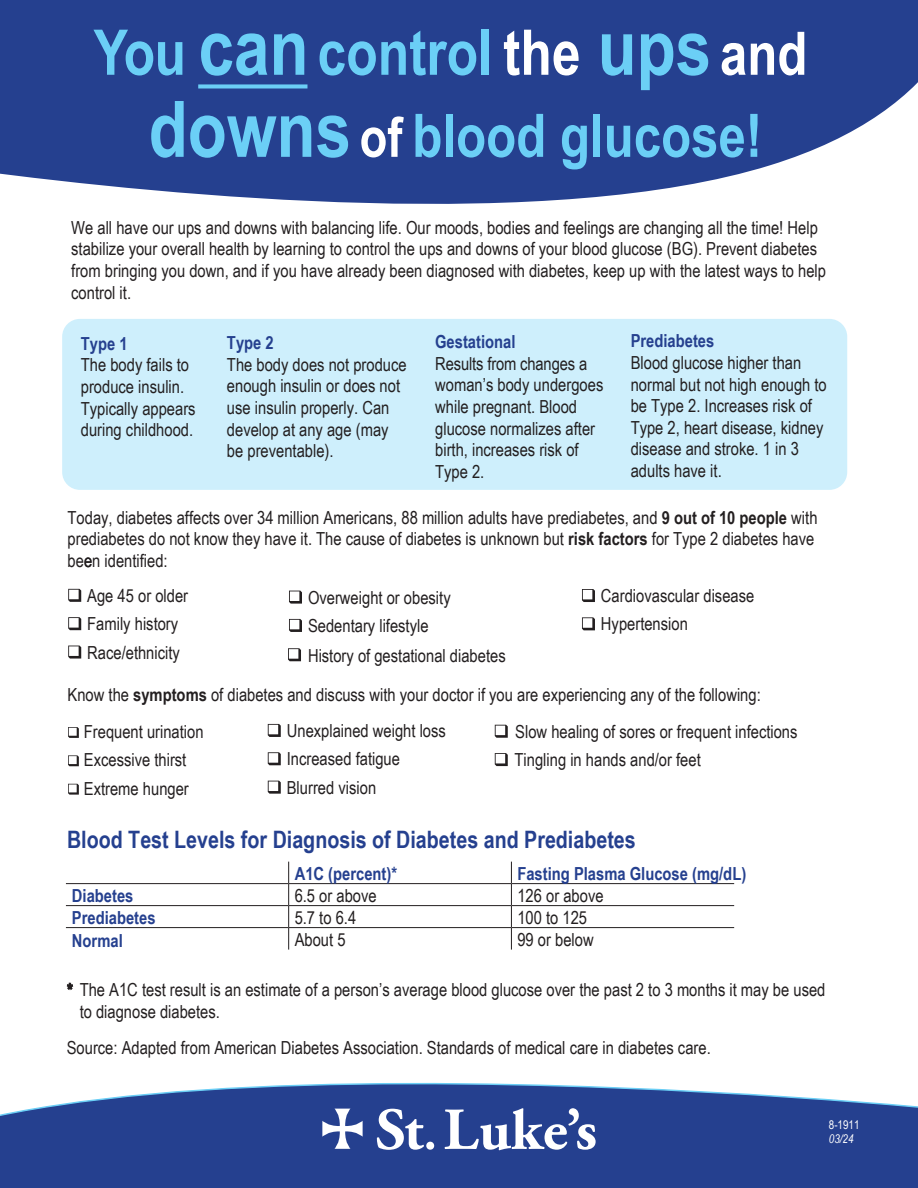
<style>
.page{position:relative;width:918px;height:1188px;background:#fff}
.page>*{position:absolute;margin:0;border:0;box-sizing:border-box;transform-origin:0 0}
.t1{font:700 63px "Arial Narrow";color:#6bcff6}
.t2{font:700 60px "Arial Narrow";color:#6bcff6}
.t3{font:700 24px "Arial Narrow";color:#25408f}
.t4{font:18px/21.6px "Arial Narrow";color:#231f20}
.t5{font:700 18px "Arial Narrow";color:#25408f}
.t6{font:12px/14.4px "Arial Narrow";color:#fff}
.s1{font-size:78px}
.s2{color:#fff}
.s3{font-size:60px;color:#fff}
.s4{font-size:55.5px;color:#fff}
.s5{font-weight:700}
.s6{font-weight:700;font-style:italic}
.s7{font-style:italic}
</style>
<div class="page">
<svg style="left:0;top:0;width:918px;height:204px;fill:#25408f"></svg>
<div style="left:62px;top:319px;width:785px;height:171px;background:#ceeffc;border-radius:18px"></div>
<svg style="left:0;top:1082px;width:918px;height:106px;fill:#25408f"></svg>
<svg style="left:68px;top:589px;width:13px;height:13px"></svg>
<svg style="left:68px;top:617px;width:13px;height:13px"></svg>
<svg style="left:68px;top:646px;width:13px;height:13px"></svg>
<svg style="left:289px;top:591px;width:13px;height:13px"></svg>
<svg style="left:289px;top:619px;width:13px;height:13px"></svg>
<svg style="left:288px;top:648px;width:13px;height:13px"></svg>
<svg style="left:582px;top:589px;width:13px;height:13px"></svg>
<svg style="left:582px;top:617px;width:13px;height:13px"></svg>
<svg style="left:68px;top:727px;width:11px;height:11px"></svg>
<svg style="left:68px;top:755px;width:11px;height:11px"></svg>
<svg style="left:68px;top:784px;width:11px;height:11px"></svg>
<svg style="left:268px;top:724px;width:13px;height:13px"></svg>
<svg style="left:268px;top:752px;width:13px;height:13px"></svg>
<svg style="left:268px;top:781px;width:13px;height:13px"></svg>
<svg style="left:495px;top:725px;width:13px;height:13px"></svg>
<svg style="left:495px;top:753px;width:13px;height:13px"></svg>
<hr style="left:66px;top:883px;width:223px;height:1px;background:#231f20">
<hr style="left:289px;top:883px;width:222px;height:1px;background:#231f20">
<hr style="left:511px;top:883px;width:223px;height:1px;background:#231f20">
<hr style="left:66px;top:905px;width:223px;height:1px;background:#231f20">
<hr style="left:289px;top:905px;width:222px;height:1px;background:#231f20">
<hr style="left:511px;top:905px;width:223px;height:1px;background:#231f20">
<hr style="left:66px;top:927px;width:223px;height:1px;background:#231f20">
<hr style="left:289px;top:927px;width:222px;height:1px;background:#231f20">
<svg style="left:288px;top:862px;width:1px;height:88px"></svg>
<hr style="left:511px;top:927px;width:223px;height:1px;background:#231f20">
<svg style="left:511px;top:862px;width:1px;height:88px"></svg>
<svg style="left:67px;top:983px;width:6px;height:7px"></svg>
<svg style="left:198px;top:84px;width:109px;height:4px"></svg>
<svg style="left:322px;top:1109px;width:41px;height:40px"></svg>
<svg style="left:377px;top:1109px;width:47px;height:41px"></svg>
<div style="left:426px;top:1142px;width:8px;height:8px;background:#fff;border-radius:50%"></div>
<svg style="left:444px;top:1108px;width:152px;height:42px"></svg>
<h1 class="t1" style="left:94px;top:5px;width:715px">You <span class="s1">can</span>control <span class="s2">the</span> <span class="s1">ups</span><span class="s3">and</span></h1>
<h2 class="t2" style="left:149px;top:90px;width:615px"><span class="s1">downs</span> <span class="s4">of</span> blood glucose!</h2>
<p class="t4" style="left:71px;top:216px;width:756px">We all have our ups and downs with balancing life. Our moods, bodies and feelings are changing all the time! Help stabilize your overall health by learning to control the ups and downs of your blood glucose (BG). Prevent diabetes from bringing you down, and if you have already been diagnosed with diabetes, keep up with the latest ways to help control it.</p>
<p class="t5" style="left:81px;top:330px;width:48px">Type 1</p>
<p class="t4" style="left:81px;top:354px;width:116px">The body fails to produce insulin.<br>Typically appears during childhood.</p>
<p class="t5" style="left:227px;top:329px;width:48px">Type 2</p>
<p class="t4" style="left:227px;top:353px;width:181px">The body does not produce enough insulin or does not use insulin properly. Can develop at any age (may be preventable).</p>
<p class="t5" style="left:435px;top:328px;width:82px">Gestational</p>
<p class="t4" style="left:435px;top:352px;width:170px">Results from changes a woman’s body undergoes while pregnant. Blood glucose normalizes after birth, increases risk of<br>Type 2.</p>
<p class="t5" style="left:631px;top:328px;width:85px">Prediabetes</p>
<p class="t4" style="left:631px;top:351px;width:198px">Blood glucose higher than normal but not high enough to be Type 2. Increases risk of<br>Type 2, heart disease, kidney disease and stroke. 1 in 3 adults have it.</p>
<p class="t4" style="left:68px;top:506px;width:751px">Today, diabetes affects over 34 million Americans, 88 million adults have prediabetes, and <span class="s5">9 out of 10 people</span> with prediabetes do not know they have it. The cause of diabetes is unknown but <span class="s5">risk factors</span> for Type 2 diabetes have be n identified:</p>
<p class="t4" style="left:84px;top:549px;width:10px">e</p>
<p class="t4" style="left:87px;top:581px;width:102px;line-height:28.3px">Age 45 or older<br>Family history<br>Race/ethnicity</p>
<p class="t4" style="left:308px;top:582px;width:144px;line-height:28.3px">Overweight or obesity<br>Sedentary lifestyle</p>
<p class="t4" style="left:308px;top:644px;width:199px">History of gestational diabetes</p>
<p class="t4" style="left:601px;top:581px;width:155px;line-height:28.3px">Cardiovascular disease<br>Hypertension</p>
<p class="t4" style="left:68px;top:683px;width:695px">Know the <span class="s5">symptoms</span> of diabetes and discuss with your doctor if you are experiencing any of the following:</p>
<p class="t4" style="left:84px;top:717px;width:121px;line-height:28.3px">Frequent urination<br>Excessive thirst<br>Extreme hunger</p>
<p class="t4" style="left:287px;top:716px;width:161px;line-height:28.3px">Unexplained weight loss<br>Increased fatigue<br>Blurred vision</p>
<p class="t4" style="left:515px;top:717px;width:284px;line-height:28.3px">Slow healing of sores or frequent infections<br>Tingling in hands and/or feet</p>
<h3 class="t3" style="left:67px;top:821px;width:570px">Blood Test Levels for Diagnosis of Diabetes and Prediabetes</h3>
<p class="t5" style="left:295px;top:860px;width:104px">A1C (percent)*</p>
<p class="t5" style="left:517px;top:860px;width:230px">Fasting Plasma Glucose (mg/dL)</p>
<p class="t5" style="left:72px;top:882px;width:63px">Diabetes</p>
<p class="t4" style="left:295px;top:884px;width:84px">6.5 or above</p>
<p class="t4" style="left:517px;top:884px;width:88px">126 or above</p>
<p class="t5" style="left:72px;top:904px;width:85px">Prediabetes</p>
<p class="t4" style="left:295px;top:906px;width:63px">5.7 to 6.4</p>
<p class="t4" style="left:517px;top:906px;width:71px">100 to 125</p>
<p class="t5" style="left:72px;top:927px;width:52px">Normal</p>
<p class="t4" style="left:295px;top:928px;width:52px">About 5</p>
<p class="t4" style="left:517px;top:928px;width:78px">99 or below</p>
<p class="t4" style="left:80px;top:979px;width:747px;text-indent:-14px"><span class="s6">*</span> The A1C test result is an estimate of a person’s average blood glucose over the past 2 to 3 months it may be used to diagnose diabetes.</p>
<p class="t4" style="left:67px;top:1036px;width:646px">Source: Adapted from American Diabetes Association. Standards of medical care in diabetes care.</p>
<p class="t6" style="left:829px;top:1117px;width:32px">8-1911<br><span class="s7">0</span><span class="s7">3</span><span class="s7">/2</span><span class="s7">4</span></p>
</div>
